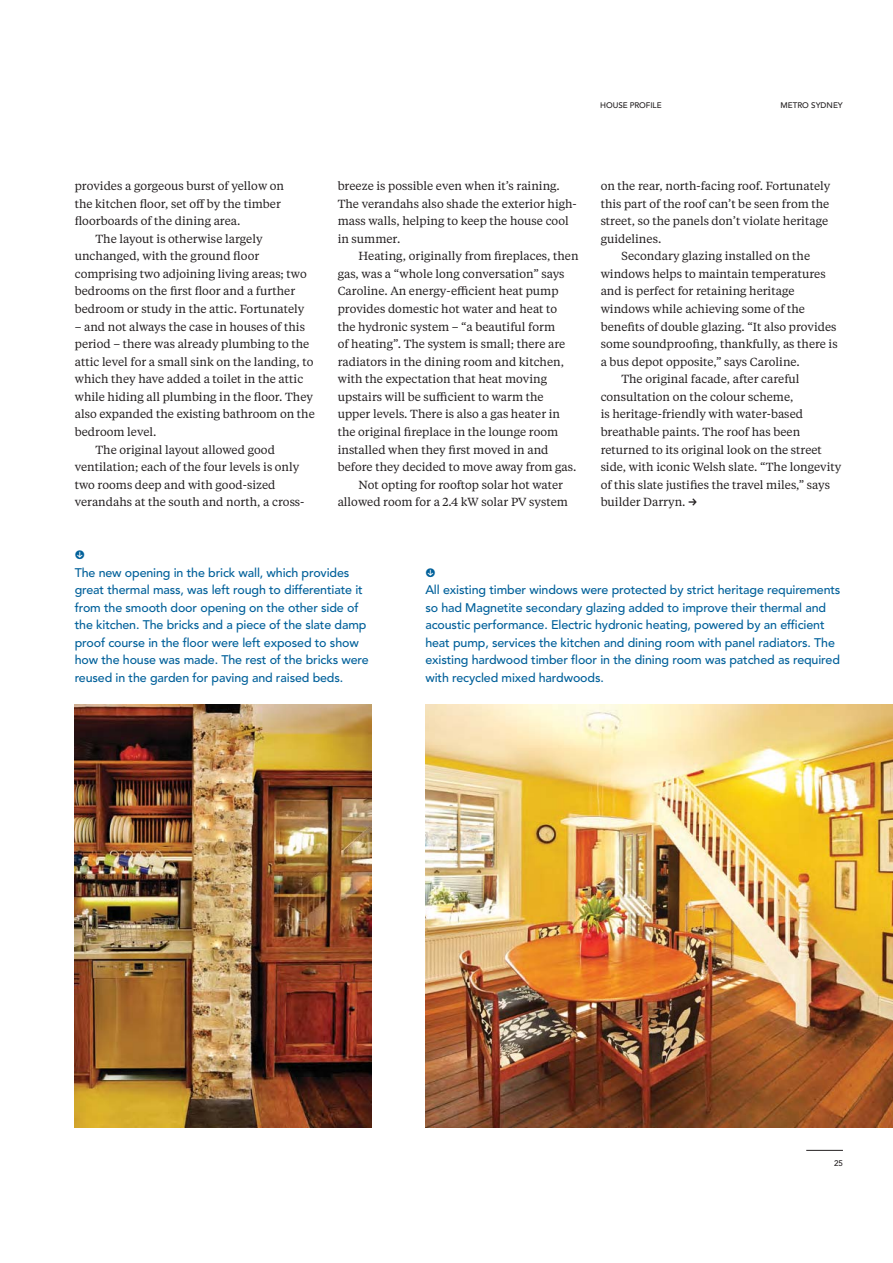
<style>
.page{position:relative;width:893px;height:1263px;background:#fff}
.page>*{position:absolute;margin:0;border:0;box-sizing:border-box;transform-origin:0 0}
.t1{font:500 12.45px/17.5px "Avenir LT Std";letter-spacing:-.01em;color:#00609a}
.t2{font:11.7px/17.5px "Tiempos Text";color:#231f20}
.t3{font:500 8.1px "Avenir LT Std";letter-spacing:-.01em;color:#231f20}
</style>
<div class="page">
<hr style="left:806px;top:1150px;width:37px;height:1px;background:#231f20">
<img style="left:75px;top:704px;width:296px;height:423px">
<img style="left:425px;top:704px;width:468px;height:423px">
<p class="t3" style="left:600px;top:102px;width:63px">HOUSE PROFILE</p>
<p class="t3" style="left:780px;top:102px;width:64px">METRO SYDNEY</p>
<p class="t2" style="left:75px;top:178px;width:211px">provides a gorgeous burst of yellow on</p>
<p class="t2" style="left:75px;top:195px;width:208px">the kitchen floor, set off by the timber</p>
<p class="t2" style="left:75px;top:213px;width:167px">floorboards of the dining area.</p>
<p class="t2" style="left:95px;top:230px;width:169px">The layout is otherwise largely</p>
<p class="t2" style="left:75px;top:248px;width:186px">unchanged, with the ground floor</p>
<p class="t2" style="left:75px;top:266px;width:234px">comprising two adjoining living areas; two</p>
<p class="t2" style="left:75px;top:283px;width:222px">bedrooms on the first floor and a further</p>
<p class="t2" style="left:75px;top:301px;width:231px">bedroom or study in the attic. Fortunately</p>
<p class="t2" style="left:75px;top:318px;width:232px">– and not always the case in houses of this</p>
<p class="t2" style="left:75px;top:336px;width:236px">period – there was already plumbing to the</p>
<p class="t2" style="left:75px;top:353px;width:240px">attic level for a small sink on the landing, to</p>
<p class="t2" style="left:75px;top:371px;width:230px">which they have added a toilet in the attic</p>
<p class="t2" style="left:75px;top:389px;width:240px">while hiding all plumbing in the floor. They</p>
<p class="t2" style="left:75px;top:406px;width:242px">also expanded the existing bathroom on the</p>
<p class="t2" style="left:75px;top:424px;width:83px">bedroom level.</p>
<p class="t2" style="left:95px;top:441px;width:181px">The original layout allowed good</p>
<p class="t2" style="left:75px;top:459px;width:226px">ventilation; each of the four levels is only</p>
<p class="t2" style="left:75px;top:476px;width:202px">two rooms deep and with good-sized</p>
<p class="t2" style="left:75px;top:494px;width:231px">verandahs at the south and north, a cross-</p>
<p class="t2" style="left:338px;top:178px;width:241px">breeze is possible even when it’s raining.<br>The verandahs also shade the exterior high&shy;mass walls, helping to keep the house cool in summer.</p>
<p class="t2" style="left:358px;top:248px;width:222px">Heating, originally from fireplaces, then</p>
<p class="t2" style="left:338px;top:266px;width:228px">gas, was a “whole long conversation” says</p>
<p class="t2" style="left:338px;top:283px;width:222px">Caroline. An energy-efficient heat pump</p>
<p class="t2" style="left:338px;top:301px;width:221px">provides domestic hot water and heat to</p>
<p class="t2" style="left:338px;top:318px;width:219px">the hydronic system – “a beautiful form</p>
<p class="t2" style="left:338px;top:336px;width:229px">of heating”. The system is small; there are</p>
<p class="t2" style="left:338px;top:353px;width:228px">radiators in the dining room and kitchen,</p>
<p class="t2" style="left:338px;top:371px;width:211px">with the expectation that heat moving</p>
<p class="t2" style="left:338px;top:389px;width:207px">upstairs will be sufficient to warm the</p>
<p class="t2" style="left:338px;top:406px;width:224px">upper levels. There is also a gas heater in</p>
<p class="t2" style="left:338px;top:424px;width:222px">the original fireplace in the lounge room</p>
<p class="t2" style="left:338px;top:441px;width:212px">installed when they first moved in and</p>
<p class="t2" style="left:338px;top:459px;width:240px">before they decided to move away from gas.</p>
<p class="t2" style="left:358px;top:476px;width:206px">Not opting for rooftop solar hot water</p>
<p class="t2" style="left:338px;top:494px;width:232px">allowed room for a 2.4 kW solar PV system</p>
<p class="t2" style="left:601px;top:178px;width:231px">on the rear, north-facing roof. Fortunately</p>
<p class="t2" style="left:601px;top:195px;width:230px">this part of the roof can’t be seen from the</p>
<p class="t2" style="left:601px;top:213px;width:229px">street, so the panels don’t violate heritage</p>
<p class="t2" style="left:601px;top:230px;width:62px">guidelines.</p>
<p class="t2" style="left:621px;top:248px;width:190px">Secondary glazing installed on the</p>
<p class="t2" style="left:601px;top:266px;width:226px">windows helps to maintain temperatures</p>
<p class="t2" style="left:601px;top:283px;width:195px">and is perfect for retaining heritage</p>
<p class="t2" style="left:601px;top:301px;width:206px">windows while achieving some of the</p>
<p class="t2" style="left:601px;top:318px;width:237px">benefits of double glazing. “It also provides</p>
<p class="t2" style="left:601px;top:336px;width:238px">some soundproofing, thankfully, as there is</p>
<p class="t2" style="left:601px;top:353px;width:201px">a bus depot opposite,” says Caroline.</p>
<p class="t2" style="left:621px;top:371px;width:180px">The original facade, after careful</p>
<p class="t2" style="left:601px;top:389px;width:194px">consultation on the colour scheme,</p>
<p class="t2" style="left:601px;top:406px;width:204px">is heritage-friendly with water-based</p>
<p class="t2" style="left:601px;top:424px;width:201px">breathable paints. The roof has been</p>
<p class="t2" style="left:601px;top:441px;width:223px">returned to its original look on the street</p>
<p class="t2" style="left:601px;top:459px;width:242px">side, with iconic Welsh slate. “The longevity</p>
<p class="t2" style="left:601px;top:476px;width:231px">of this slate justifies the travel miles,” says</p>
<p class="t2" style="left:601px;top:494px;width:86px">builder Darryn.</p>
<p class="t1" style="left:75px;top:564px;width:296px">The new opening in the brick wall, which provides great thermal mass, was left rough to differentiate it from the smooth door opening on the other side of the kitchen. The bricks and a piece of the slate damp proof course in the floor were left exposed to show how the house was made. The rest of the bricks were reused in the garden for paving and raised beds.</p>
<p class="t1" style="left:425px;top:582px;width:417px">All existing timber windows were protected by strict heritage requirements so had Magnetite secondary glazing added to improve their thermal and acoustic performance. Electric hydronic heating, powered by an efficient heat pump, services the kitchen and dining room with panel radiators. The existing hardwood timber floor in the dining room was patched as required with recycled mixed hardwoods.</p>
<p class="t3" style="left:834px;top:1160px;width:10px">25</p>
</div>
